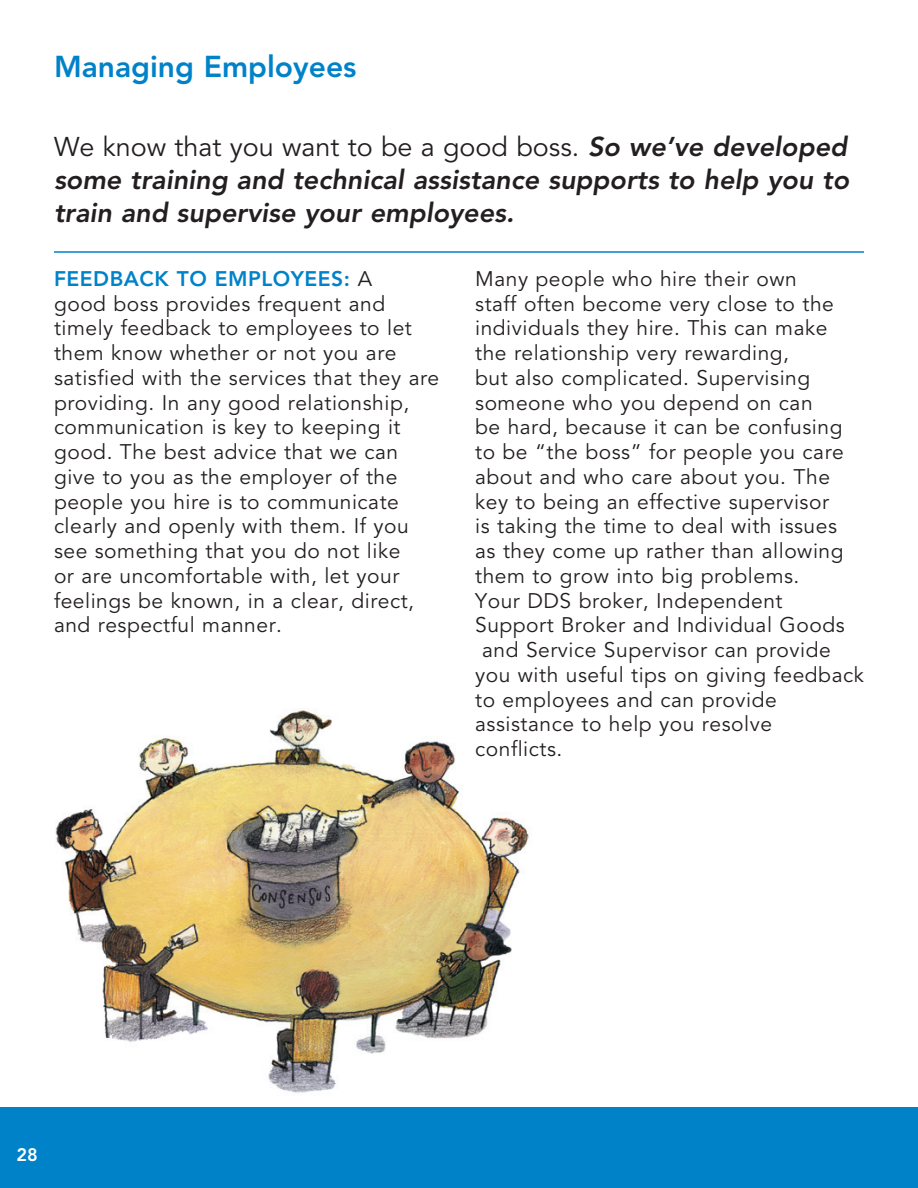
<style>
.page{position:relative;width:918px;height:1188px;background:#fff}
.page>*{position:absolute;margin:0;border:0;box-sizing:border-box;transform-origin:0 0}
.t1{font:800 30px "Avenir";color:#0082c8}
.t2{font:italic 800 27px/33px "Avenir";color:#231f20;text-align:justify}
.t3{font:21px/24.8px "Avenir";letter-spacing:.025em;color:#231f20}
.t4{font:800 18px "Avenir";color:#fff}
.s1{font-weight:400;font-style:normal}
.s2{font-weight:800;color:#0082c8}
</style>
<div class="page">
<img style="left:55px;top:710px;width:474px;height:383px">
<div style="left:0;top:1107px;width:918px;height:81px;background:#0082c8"></div>
<hr style="left:54px;top:251px;width:810px;height:2px;background:#0082c8">
<p class="t1" style="left:54px;top:49px;width:304px">Managing Employees</p>
<p class="t2" style="left:54px;top:130px;width:797px"><span class="s1">We know that you want to be a good boss.</span> So we’ve developed some training and technical assistance supports to help you to train and supervise your employees.</p>
<p class="t3" style="left:54px;top:267px;width:387px"><span class="s2">FEEDBACK TO EMPLOYEES:</span> A<br>good boss provides frequent and timely feedback to employees to let them know whether or not you are satisfied with the services that they are providing. In any good relationship, communication is key to keeping it good. The best advice that we can give to you as the employer of the people you hire is to communicate clearly and openly with them. If you see something that you do not like<br>or are uncomfortable with, let your feelings be known, in a clear, direct, and respectful manner.</p>
<p class="t3" style="left:475px;top:267px;width:323px">Many people who hire their own</p>
<p class="t3" style="left:475px;top:292px;width:360px">staff often become very close to the</p>
<p class="t3" style="left:475px;top:316px;width:354px">individuals they hire. This can make</p>
<p class="t3" style="left:475px;top:341px;width:315px">the relationship very rewarding,</p>
<p class="t3" style="left:475px;top:366px;width:337px">but also complicated. Supervising</p>
<p class="t3" style="left:475px;top:391px;width:339px">someone who you depend on can</p>
<p class="t3" style="left:475px;top:415px;width:369px">be hard, because it can be confusing</p>
<p class="t3" style="left:475px;top:440px;width:370px">to be “the boss” for people you care</p>
<p class="t3" style="left:475px;top:465px;width:356px">about and who care about you. The</p>
<p class="t3" style="left:475px;top:490px;width:355px">key to being an effective supervisor</p>
<p class="t3" style="left:475px;top:514px;width:363px">is taking the time to deal with issues</p>
<p class="t3" style="left:475px;top:539px;width:370px">as they come up rather than allowing</p>
<p class="t3" style="left:475px;top:564px;width:326px">them to grow into big problems.</p>
<p class="t3" style="left:475px;top:589px;width:309px">Your DDS broker, Independent</p>
<p class="t3" style="left:475px;top:613px;width:371px">Support Broker and Individual Goods</p>
<p class="t3" style="left:482px;top:638px;width:350px">and Service Supervisor can provide</p>
<p class="t3" style="left:475px;top:663px;width:390px">you with useful tips on giving feedback</p>
<p class="t3" style="left:475px;top:688px;width:303px">to employees and can provide</p>
<p class="t3" style="left:475px;top:712px;width:298px">assistance to help you resolve</p>
<p class="t3" style="left:475px;top:737px;width:89px">conflicts.</p>
<p class="t4" style="left:16px;top:1144px;width:23px">28</p>
</div>
